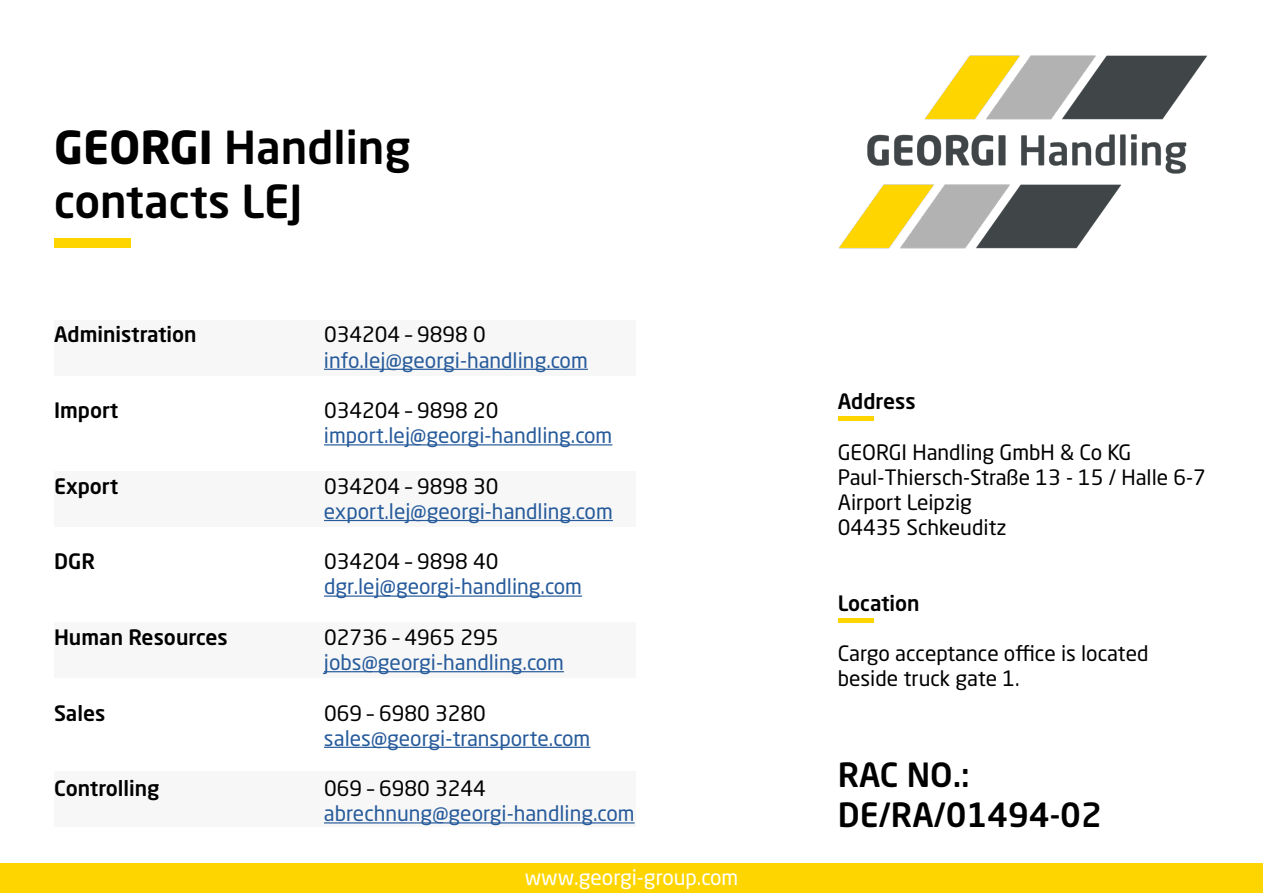
<style>
.page{position:relative;width:1263px;height:893px;background:#fff}
.page>*{position:absolute;margin:0;border:0;box-sizing:border-box;transform-origin:0 0}
.t1{font:500 45px/54px "Neo Sans Std";color:#000}
.t2{font:500 33px/39.6px "Neo Sans Std";color:#000}
.t3{font:21px/25.2px "Neo Sans Std";color:#000}
.t4{font:21px "Neo Sans Std";color:#275b9b}
.t5{font:500 21px "Neo Sans Std";color:#000}
.t6{font:21px "Neo Sans Std";color:#fff}
.s1{font-weight:700}
</style>
<div class="page">
<img style="left:839px;top:55px;width:368px;height:194px">
<div style="left:54px;top:238px;width:76px;height:9px;background:#ffd500"></div>
<hr style="left:838px;top:416px;width:35px;height:4px;background:#ffd500">
<hr style="left:838px;top:619px;width:35px;height:4px;background:#ffd500">
<div style="left:54px;top:320px;width:582px;height:56px;background:#f7f7f7"></div>
<div style="left:54px;top:471px;width:582px;height:56px;background:#f7f7f7"></div>
<div style="left:54px;top:622px;width:582px;height:56px;background:#f7f7f7"></div>
<div style="left:54px;top:771px;width:582px;height:56px;background:#f7f7f7"></div>
<hr style="left:324px;top:369px;width:264px;height:1px;background:#275b9b">
<hr style="left:324px;top:444px;width:288px;height:1px;background:#275b9b">
<hr style="left:324px;top:520px;width:289px;height:1px;background:#275b9b">
<hr style="left:324px;top:595px;width:258px;height:2px;background:#275b9b">
<hr style="left:324px;top:671px;width:240px;height:1px;background:#275b9b">
<hr style="left:324px;top:747px;width:266px;height:1px;background:#275b9b">
<hr style="left:324px;top:822px;width:311px;height:1px;background:#275b9b">
<div style="left:1px;top:863px;width:1262px;height:30px;background:#ffd500"></div>
<h1 class="t1" style="left:54px;top:120px;width:358px"><span class="s1">GEORGI</span> Handling contacts LEJ</h1>
<p class="t5" style="left:54px;top:321px;width:144px">Administration</p>
<p class="t3" style="left:324px;top:322px;width:163px">034204 – 9898 0</p>
<p class="t4" style="left:324px;top:347px;width:265px">info.lej@georgi-handling.com</p>
<p class="t5" style="left:54px;top:397px;width:66px">Import</p>
<p class="t3" style="left:324px;top:397px;width:176px">034204 – 9898 20</p>
<p class="t4" style="left:324px;top:423px;width:290px">import.lej@georgi-handling.com</p>
<p class="t5" style="left:54px;top:473px;width:66px">Export</p>
<p class="t3" style="left:324px;top:473px;width:176px">034204 – 9898 30</p>
<p class="t4" style="left:324px;top:498px;width:290px">export.lej@georgi-handling.com</p>
<p class="t5" style="left:54px;top:548px;width:43px">DGR</p>
<p class="t3" style="left:324px;top:549px;width:176px">034204 – 9898 40</p>
<p class="t4" style="left:324px;top:574px;width:260px">dgr.lej@georgi-handling.com</p>
<p class="t5" style="left:54px;top:624px;width:175px">Human Resources</p>
<p class="t3" style="left:324px;top:624px;width:176px">02736 – 4965 295</p>
<p class="t4" style="left:324px;top:649px;width:241px">jobs@georgi-handling.com</p>
<p class="t5" style="left:54px;top:699px;width:53px">Sales</p>
<p class="t3" style="left:324px;top:700px;width:163px">069 – 6980 3280</p>
<p class="t4" style="left:324px;top:725px;width:268px">sales@georgi-transporte.com</p>
<p class="t5" style="left:54px;top:775px;width:107px">Controlling</p>
<p class="t3" style="left:324px;top:775px;width:163px">069 – 6980 3244</p>
<p class="t4" style="left:324px;top:801px;width:312px">abrechnung@georgi-handling.com</p>
<p class="t6" style="left:525px;top:864px;width:215px">www.georgi-group.com</p>
<p class="t5" style="left:838px;top:388px;width:79px">Address</p>
<p class="t3" style="left:838px;top:439px;width:370px">GEORGI Handling GmbH &amp; Co KG<br>Paul-Thiersch-Straße 13 - 15 / Halle 6-7<br>Airport Leipzig<br>04435 Schkeuditz</p>
<p class="t5" style="left:838px;top:590px;width:83px">Location</p>
<p class="t3" style="left:838px;top:641px;width:312px">Cargo acceptance office is located beside truck gate 1.</p>
<h2 class="t2" style="left:838px;top:755px;width:266px">RAC NO.:<br>DE/RA/01494-02</h2>
</div>
